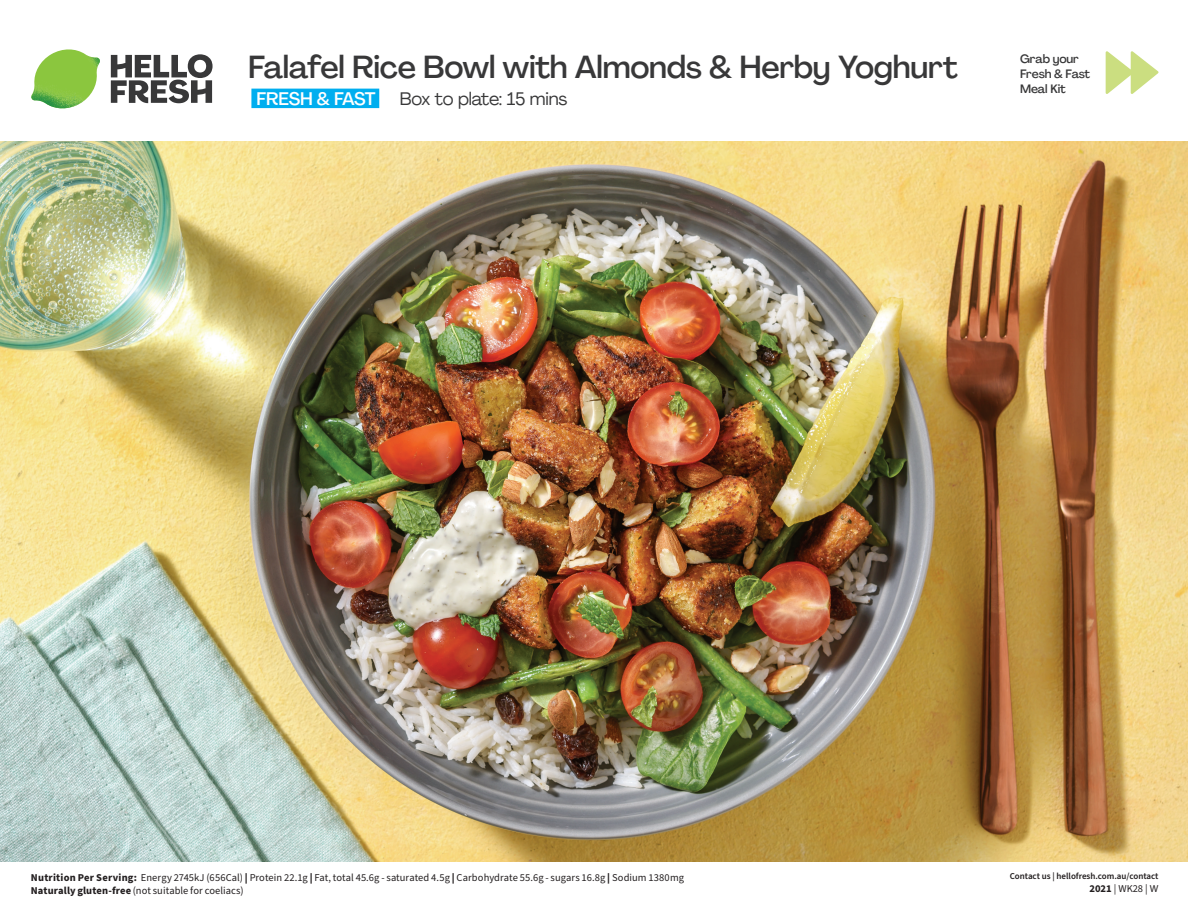
<style>
.page{position:relative;width:1188px;height:918px;background:#fff}
.page>*{position:absolute;margin:0;border:0;box-sizing:border-box;transform-origin:0 0}
.t1{font:500 31.5px "Agrandir";letter-spacing:-.01em;color:#383839}
.t2{font:18px "Agrandir";letter-spacing:-.01em;color:#383839}
.t3{font:500 18px "Agrandir";letter-spacing:-.01em;color:#fff}
._04_Headers_Front{font:500 12px/15.3px "Agrandir";letter-spacing:-.01em;color:#383839}
.Header_Back{font:10.5px/13.5px "Source Sans Pro";letter-spacing:.005em;color:#231f20}
._23_Small_text_Socia{font:10.5px "Source Sans Pro";color:#231f20}
._23_Small_text_Socia-2{font:600 9px "Source Sans Pro";color:#231f20}
.s1{font-weight:700}
.s2{font-weight:900}
.s3{font-family:"Myriad Pro";font-size:10.2px}
</style>
<div class="page">
<svg style="left:1106px;top:51px;width:52px;height:43px"></svg>
<img style="left:0;top:142px;width:1188px;height:719px">
<svg style="left:111px;top:54px;width:102px;height:49px"></svg>
<img style="left:31px;top:49px;width:69px;height:59px">
<div style="left:251px;top:89px;width:128px;height:19px;background:#00aeef"></div>
<p class="t1" style="left:248px;top:47px;width:712px">Falafel Rice Bowl with Almonds &amp; Herby Yoghurt</p>
<p class="t3" style="left:257px;top:87px;width:121px">FRESH &amp; FAST</p>
<p class="t2" style="left:400px;top:87px;width:169px">Box to plate: 15 mins</p>
<p class="_04_Headers_Front" style="left:1020px;top:51px;width:72px">Grab your<br>Fresh &amp; Fast<br>Meal Kit</p>
<p class="Header_Back" style="left:31px;top:871px;width:655px"><span class="s1">Nutrition Per Serving:</span> Energy 2745kJ (656Cal) <span class="s2">|</span> Protein 22.1g <span class="s2">|</span> Fat, total 45.6g - saturated 4.5g <span class="s2">|</span> Carbohydrate 55.6g - sugars 16.8g <span class="s2">|</span> Sodium 1380mg<br><span class="s1">Naturally gluten-free</span> (not suitable for coeliacs)</p>
<p class="_23_Small_text_Socia-2" style="left:1010px;top:870px;width:150px">Contact us | hellofresh.com.au/contact</p>
<p class="_23_Small_text_Socia" style="left:1089px;top:882px;width:71px"><span class="s1">2021</span> | WK28 | <span class="s3">W</span></p>
</div>
